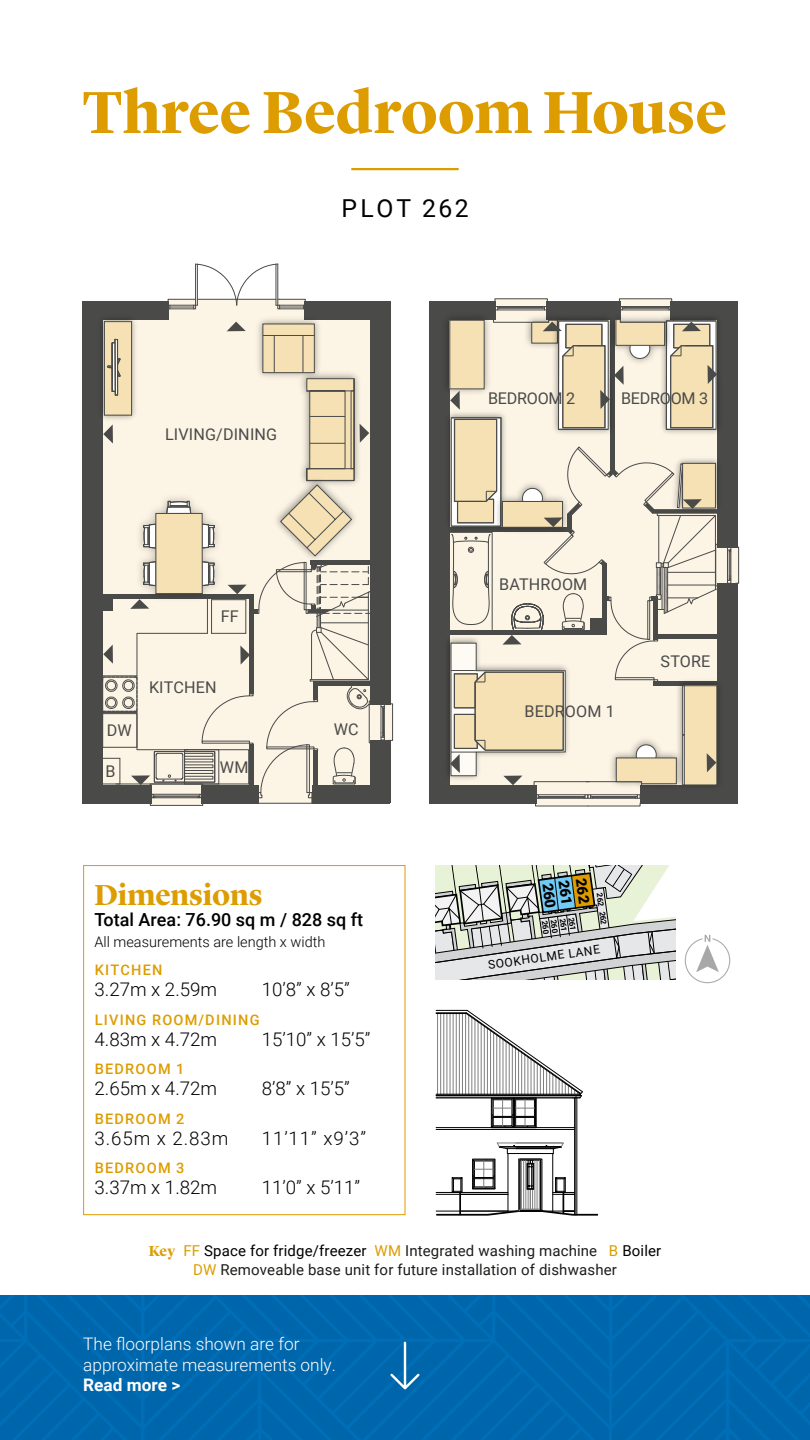
<style>
.page{position:relative;width:810px;height:1440px;background:#fff}
.page>*{position:absolute;margin:0;border:0;box-sizing:border-box;transform-origin:0 0}
.t1{font:700 61.5px "Lyon Display";color:#dd9c00}
.t2{font:700 30px "Lyon Display";letter-spacing:-.005em;color:#dd9c00}
.t3{font:24.75px "Roboto";letter-spacing:.105em;color:#000}
.t4{font:300 18.75px "Roboto";color:#000}
.t5{font:500 18px "Roboto";color:#000}
.t6{font:300 17.25px/20.7px "Roboto";color:#fff}
.t7{font:700 17.25px "Roboto";color:#fff}
.t8{font:16.12px "Roboto";letter-spacing:.01em;color:#4a4a49}
.t9{font:16.12px "Roboto";letter-spacing:-.015em;color:#4a4a49}
.t10{font:15px/19.5px "Roboto";letter-spacing:.01em;color:#1d1e1b;text-align:center}
.t11{font:500 14.55px "Roboto";letter-spacing:.085em;color:#dd9c00}
.t12{font:300 14.55px "Roboto";color:#000}
.t13{font:12.08px "Roboto";color:#000}
.t14{font:700 8.02px "Roboto";color:#000}
.s1{font-family:"Lyon Display";font-weight:700;color:#dd9c00}
.s2{color:#dd9c00}
.s3{color:#000}
</style>
<div class="page">
<svg style="left:0;top:1295px;width:810px;height:145px;background:#0067ad"></svg>
<hr style="left:352px;top:168px;width:106px;height:2px;background:#dd9c00">
<div style="left:83px;top:865px;width:322px;height:350px;border:1px solid #dd9c00"></div>
<hr style="left:574px;top:1098px;width:1px;height:117px;background:#020203">
<hr style="left:436px;top:1129px;width:139px;height:1px;background:#020203">
<hr style="left:436px;top:1127px;width:139px;height:1px;background:#020203">
<img style="left:577px;top:1128px;width:1px;height:15px">
<svg style="left:435px;top:1143px;width:163px;height:73px"></svg>
<hr style="left:436px;top:1098px;width:139px;height:1px;background:#020203">
<hr style="left:462px;top:1014px;width:1px;height:80px;background:#7e7e7f">
<hr style="left:459px;top:1014px;width:1px;height:80px;background:#7e7e7f">
<hr style="left:456px;top:1014px;width:1px;height:80px;background:#7e7e7f">
<hr style="left:453px;top:1014px;width:1px;height:80px;background:#7e7e7f">
<hr style="left:450px;top:1014px;width:1px;height:80px;background:#7e7e7f">
<hr style="left:447px;top:1014px;width:1px;height:80px;background:#7e7e7f">
<hr style="left:444px;top:1014px;width:1px;height:80px;background:#7e7e7f">
<hr style="left:441px;top:1014px;width:1px;height:80px;background:#7e7e7f">
<hr style="left:437px;top:1014px;width:1px;height:80px;background:#7e7e7f">
<hr style="left:436px;top:1097px;width:144px;height:1px;background:#020203">
<hr style="left:436px;top:1094px;width:144px;height:1px;background:#020203">
<hr style="left:436px;top:1095px;width:144px;height:1px;background:#020203">
<svg style="left:465px;top:1010px;width:118px;height:118px"></svg>
<hr style="left:436px;top:1010px;width:31px;height:1px;background:#020203">
<hr style="left:436px;top:1013px;width:30px;height:1px;background:#020203">
<div style="left:150px;top:775px;width:53px;height:30px;background:#fcf5e6"></div>
<div style="left:168px;top:299px;width:137px;height:37px;background:#fcf5e6"></div>
<div style="left:619px;top:299px;width:53px;height:14px;background:#fcf5e6"></div>
<div style="left:496px;top:299px;width:51px;height:13px;background:#fcf5e6"></div>
<div style="left:695px;top:547px;width:44px;height:36px;background:#fcf5e6"></div>
<div style="left:370px;top:301px;width:20px;height:403px;background:#4a4a49"></div>
<div style="left:83px;top:301px;width:20px;height:503px;background:#4a4a49"></div>
<div style="left:717px;top:583px;width:20px;height:221px;background:#4a4a49"></div>
<div style="left:717px;top:301px;width:20px;height:246px;background:#4a4a49"></div>
<div style="left:430px;top:301px;width:20px;height:503px;background:#4a4a49"></div>
<div style="left:304px;top:301px;width:80px;height:18px;background:#4a4a49"></div>
<div style="left:89px;top:301px;width:80px;height:18px;background:#4a4a49"></div>
<div style="left:670px;top:301px;width:66px;height:18px;background:#4a4a49"></div>
<div style="left:430px;top:301px;width:66px;height:18px;background:#4a4a49"></div>
<div style="left:546px;top:301px;width:75px;height:18px;background:#4a4a49"></div>
<div style="left:312px;top:785px;width:78px;height:19px;background:#4a4a49"></div>
<div style="left:201px;top:785px;width:58px;height:19px;background:#4a4a49"></div>
<div style="left:94px;top:785px;width:58px;height:19px;background:#4a4a49"></div>
<div style="left:640px;top:785px;width:89px;height:19px;background:#4a4a49"></div>
<div style="left:447px;top:785px;width:89px;height:19px;background:#4a4a49"></div>
<svg style="left:168px;top:263px;width:138px;height:47px"></svg>
<hr style="left:197px;top:264px;width:1px;height:41px;background:#4a4a49">
<hr style="left:195px;top:264px;width:1px;height:41px;background:#4a4a49">
<hr style="left:278px;top:264px;width:1px;height:41px;background:#4a4a49">
<hr style="left:276px;top:264px;width:1px;height:41px;background:#4a4a49">
<div style="left:150px;top:802px;width:53px;height:4px;border:1px solid #4a4a49"></div>
<hr style="left:155px;top:798px;width:43px;height:1px;background:#4a4a49">
<div style="left:258px;top:798px;width:54px;height:6px;border:1px solid #4a4a49"></div>
<svg style="left:535px;top:795px;width:106px;height:12px"></svg>
<hr style="left:500px;top:307px;width:43px;height:1px;background:#4a4a49">
<hr style="left:500px;top:308px;width:43px;height:1px;background:#4a4a49">
<hr style="left:500px;top:306px;width:43px;height:1px;background:#4a4a49">
<hr style="left:498px;top:310px;width:46px;height:1px;background:#4a4a49">
<svg style="left:496px;top:306px;width:4px;height:4px"></svg>
<hr style="left:624px;top:307px;width:43px;height:1px;background:#4a4a49">
<hr style="left:624px;top:308px;width:43px;height:1px;background:#4a4a49">
<hr style="left:624px;top:306px;width:43px;height:1px;background:#4a4a49">
<img style="left:521px;top:309px;width:25px;height:10px">
<img style="left:102px;top:319px;width:39px;height:20px">
<div style="left:104px;top:322px;width:28px;height:93px;background:#f5e1b3"></div>
<div style="left:104px;top:321px;width:28px;height:94px;border:1px solid #4a4a49"></div>
<img style="left:252px;top:319px;width:73px;height:20px">
<div style="left:263px;top:324px;width:51px;height:49px;background:#f5e1b3"></div>
<hr style="left:263px;top:335px;width:51px;height:1px;background:#4a4a49">
<hr style="left:303px;top:335px;width:1px;height:38px;background:#4a4a49">
<hr style="left:274px;top:335px;width:1px;height:38px;background:#4a4a49">
<img style="left:605px;top:309px;width:70px;height:10px">
<img style="left:448px;top:644px;width:1px;height:128px">
<img style="left:605px;top:788px;width:35px;height:7px">
<img style="left:718px;top:688px;width:1px;height:93px">
<svg style="left:227px;top:322px;width:19px;height:9px"></svg>
<svg style="left:727px;top:547px;width:12px;height:37px"></svg>
<svg style="left:449px;top:319px;width:269px;height:469px;background:#e3dac6"></svg>
<svg style="left:102px;top:339px;width:291px;height:459px;background:#dcd5c5"></svg>
<svg style="left:685px;top:935px;width:45px;height:48px"></svg>
<svg style="left:436px;top:866px;width:240px;height:114px;background:#c1c5be"></svg>
<h1 class="t1" style="left:82px;top:66px;width:647px">Three Bedroom House</h1>
<h3 class="t3" style="left:342px;top:191px;width:129px">PLOT 262</h3>
<p class="t8" style="left:165px;top:423px;width:114px">LIVING/DINING</p>
<p class="t8" style="left:221px;top:605px;width:20px">FF</p>
<p class="t8" style="left:107px;top:719px;width:27px">DW</p>
<p class="t8" style="left:105px;top:760px;width:12px">B</p>
<p class="t8" style="left:149px;top:676px;width:69px">KITCHEN</p>
<p class="t8" style="left:220px;top:756px;width:30px">WM</p>
<p class="t8" style="left:334px;top:718px;width:26px">WC</p>
<h2 class="t2" style="left:94px;top:872px;width:170px">Dimensions</h2>
<p class="t5" style="left:94px;top:907px;width:270px">Total Area: 76.90 sq m / 828 sq ft</p>
<p class="t12" style="left:94px;top:932px;width:233px">All measurements are length x width</p>
<p class="t11" style="left:95px;top:960px;width:69px">KITCHEN</p>
<p class="t4" style="left:94px;top:976px;width:124px">3.27m x 2.59m</p>
<p class="t4" style="left:262px;top:976px;width:90px">10’8” x 8’5”</p>
<p class="t11" style="left:95px;top:1009px;width:166px">LIVING ROOM/DINING</p>
<p class="t4" style="left:94px;top:1026px;width:124px">4.83m x 4.72m</p>
<p class="t4" style="left:262px;top:1026px;width:110px">15’10” x 15’5”</p>
<p class="t11" style="left:95px;top:1059px;width:91px">BEDROOM 1</p>
<p class="t4" style="left:94px;top:1075px;width:124px">2.65m x 4.72m</p>
<p class="t4" style="left:262px;top:1075px;width:90px">8’8” x 15’5”</p>
<p class="t11" style="left:95px;top:1108px;width:91px">BEDROOM 2</p>
<p class="t4" style="left:94px;top:1125px;width:135px">3.65m x 2.83m</p>
<p class="t4" style="left:262px;top:1125px;width:106px">11’11” x9’3”</p>
<p class="t11" style="left:95px;top:1158px;width:91px">BEDROOM 3</p>
<p class="t4" style="left:94px;top:1174px;width:124px">3.37m x 1.82m</p>
<p class="t4" style="left:262px;top:1174px;width:100px">11’0” x 5’11”</p>
<p class="t9" style="left:488px;top:387px;width:89px">BEDROOM 2</p>
<p class="t9" style="left:621px;top:387px;width:89px">BEDROOM 3</p>
<p class="t8" style="left:499px;top:572px;width:90px">BATHROOM</p>
<p class="t8" style="left:525px;top:700px;width:92px">BEDROOM 1</p>
<p class="t8" style="left:661px;top:650px;width:51px">STORE</p>
<p class="t14" style="left:605px;top:892px;width:33px;rotate:83deg">262 262</p>
<p class="t13" style="left:487px;top:956px;width:114px;rotate:-8deg">SOOKHOLME LANE</p>
<p class="t10" style="left:149px;top:1240px;width:514px"><span class="s1">Key</span> <span class="s2">FF</span> <span class="s3">Space for fridge/freezer</span> <span class="s2">WM</span> Integrated washing machine <span class="s2">B</span> <span class="s3">Boiler<br></span><span class="s2">DW</span> Removeable base unit for future installation of dishwasher</p>
<p class="t6" style="left:83px;top:1333px;width:254px">The floorplans shown are for approximate measurements only.</p>
<p class="t7" style="left:83px;top:1373px;width:99px">Read more &gt;</p>
</div>
